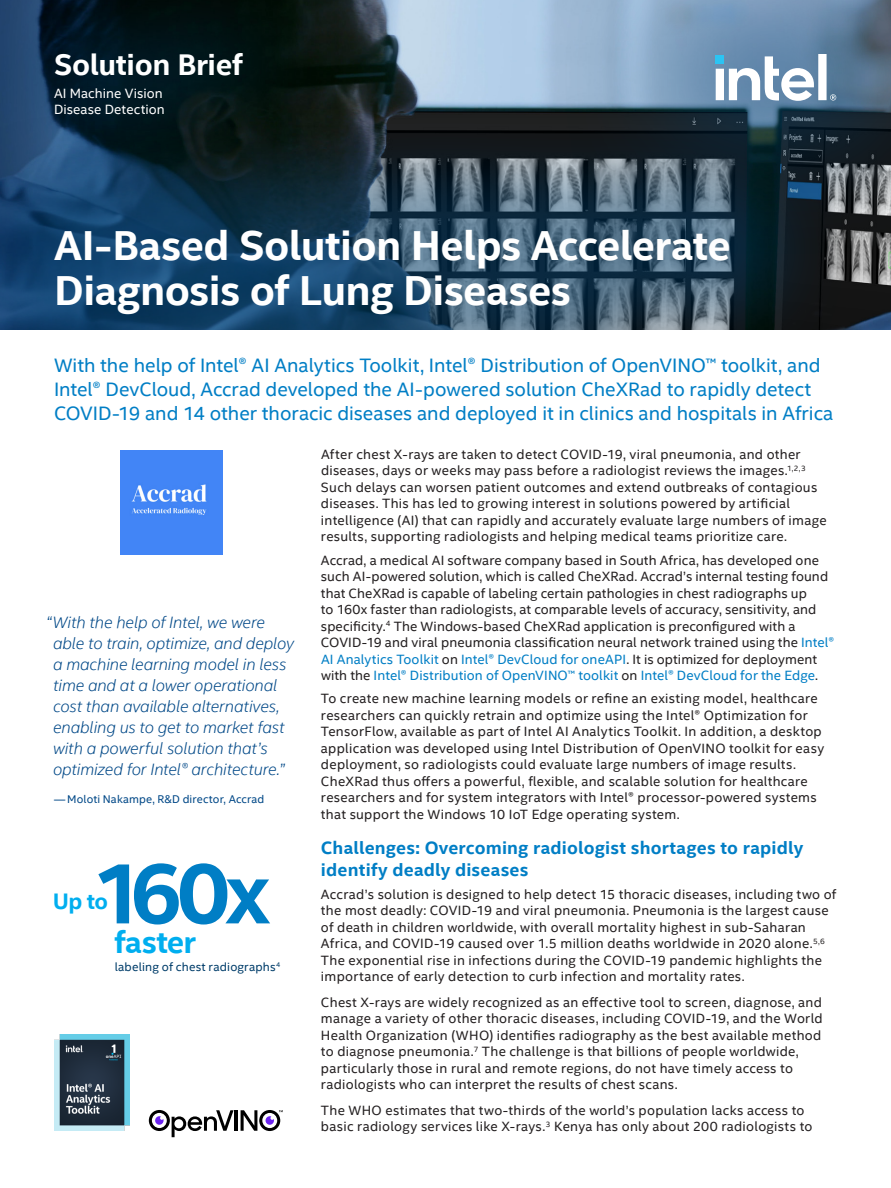
<style>
.page{position:relative;width:891px;height:1188px;background:#fff}
.page>*{position:absolute;margin:0;border:0;box-sizing:border-box;transform-origin:0 0}
.MainCopy___Caption{font:700 87px "Intel Clear";color:#007ec5}
.Main_Title{font:700 42px/45px "Intel Clear";letter-spacing:-.015em;color:#fff}
.QUOTE{font:700 31.5px "Intel Clear";letter-spacing:-.015em;color:#00aeef}
.PgTtlLft_-Page_Title{font:700 30px "Intel Clear";letter-spacing:-.01em;color:#fff}
.QUOTE-2{font:700 22.5px "Intel Clear";color:#00aeef}
.SUBHEAD_1{font:19.5px/24px "Intel Clear";color:#007ec5}
.SUBHEAD_1-2{font:700 18px/21.6px "Intel Clear";letter-spacing:.01em;color:#007ec5}
.QUOTE-3{font:italic 300 16.5px/21px "Intel Clear";letter-spacing:-.01em;color:#014887}
.MainCopy___Caption-2{font:13.5px/16.5px "Intel Clear";letter-spacing:.02em;color:#231f20}
.PgTtlLft_-Page_Title-2{font:13.5px "Intel Clear";letter-spacing:.005em;color:#fff}
.QUOTE-4{font:12px "Intel Clear";letter-spacing:.015em;color:#003d6a}
.QUOTE_CREDIT{font:11.25px "Intel Clear";letter-spacing:.015em;color:#014887}
.s1{color:#007ec5}
</style>
<div class="page">
<img style="left:341px;top:0;width:550px;height:330px">
<hr style="left:235px;top:1110px;width:3px;height:21px;background:#000">
<svg style="left:149px;top:1110px;width:85px;height:27px"></svg>
<svg style="left:241px;top:1110px;width:42px;height:21px"></svg>
<div style="left:0;top:0;width:341px;height:217px;background:#003d6a;opacity:.43"></div>
<div style="left:0;top:109px;width:848px;height:324px;background:#003d6a;opacity:.52"></div>
<div style="left:0;top:330px;width:891px;height:116px;background:#fff"></div>
<img style="left:120px;top:450px;width:103px;height:105px">
<img style="left:54px;top:1035px;width:76px;height:96px">
<div style="left:557px;top:0;width:334px;height:261px;background:#003d6a;opacity:.6"></div>
<div style="left:715px;top:55px;width:9px;height:8px;background:#2bc4f3"></div>
<svg style="left:716px;top:54px;width:120px;height:47px"></svg>
<p class="PgTtlLft_-Page_Title" style="left:54px;top:43px;width:190px">Solution Brief</p>
<p class="PgTtlLft_-Page_Title-2" style="left:54px;top:84px;width:110px">AI Machine Vision</p>
<p class="PgTtlLft_-Page_Title-2" style="left:54px;top:100px;width:112px">Disease Detection</p>
<p class="Main_Title" style="left:54px;top:221px;width:678px">AI-Based Solution Helps Accelerate<br>Diagnosis of Lung Diseases</p>
<p class="SUBHEAD_1" style="left:54px;top:352px;width:781px">With the help of Intel® AI Analytics Toolkit, Intel® Distribution of OpenVINO™ toolkit, and<br>Intel® DevCloud, Accrad developed the AI-powered solution CheXRad to rapidly detect<br>COVID-19 and 14 other thoracic diseases and deployed it in clinics and hospitals in Africa</p>
<p class="QUOTE-3" style="left:53px;top:611px;width:243px;text-indent:-7px">“With the help of Intel, we were able to train, optimize, and deploy a machine learning model in less time and at a lower operational cost than available alternatives, enabling us to get to market fast with a powerful solution that’s optimized for Intel® architecture.”</p>
<p class="QUOTE_CREDIT" style="left:54px;top:791px;width:212px">— Moloti Nakampe, R&amp;D director, Accrad</p>
<p class="MainCopy___Caption" style="left:93px;top:833px;width:179px">160x</p>
<p class="QUOTE-4" style="left:115px;top:958px;width:167px">labeling of chest radiographs<sup>4</sup></p>
<p class="QUOTE-2" style="left:53px;top:885px;width:57px">Up to</p>
<p class="QUOTE" style="left:114px;top:920px;width:83px">faster</p>
<p class="MainCopy___Caption-2" style="left:321px;top:446px;width:507px">After chest X-rays are taken to detect COVID-19, viral pneumonia, and other diseases, days or weeks may pass before a radiologist reviews the images.<sup>1,2,3<br></sup>Such delays can worsen patient outcomes and extend outbreaks of contagious diseases. This has led to growing interest in solutions powered by artificial intelligence (AI) that can rapidly and accurately evaluate large numbers of image results, supporting radiologists and helping medical teams prioritize care.</p>
<p class="MainCopy___Caption-2" style="left:321px;top:551px;width:515px">Accrad, a medical AI software company based in South Africa, has developed one such AI-powered solution, which is called CheXRad. Accrad’s internal testing found that CheXRad is capable of labeling certain pathologies in chest radiographs up<br>to 160x faster than radiologists, at comparable levels of accuracy, sensitivity, and specificity.<sup>4</sup> The Windows-based CheXRad application is preconfigured with a COVID-19 and viral pneumonia classification neural network trained using the <span class="s1">Intel® AI Analytics Toolkit</span> on <span class="s1">Intel® DevCloud for oneAPI</span>. It is optimized for deployment with the <span class="s1">Intel® Distribution of OpenVINO™ toolkit</span> on <span class="s1">Intel® DevCloud for the Edge</span>.</p>
<p class="MainCopy___Caption-2" style="left:321px;top:690px;width:505px">To create new machine learning models or refine an existing model, healthcare researchers can quickly retrain and optimize using the Intel® Optimization for TensorFlow, available as part of Intel AI Analytics Toolkit. In addition, a desktop application was developed using Intel Distribution of OpenVINO toolkit for easy deployment, so radiologists could evaluate large numbers of image results.<br>CheXRad thus offers a powerful, flexible, and scalable solution for healthcare researchers and for system integrators with Intel® processor-powered systems that support the Windows 10 IoT Edge operating system.</p>
<p class="SUBHEAD_1-2" style="left:321px;top:836px;width:484px">Challenges: Overcoming radiologist shortages to rapidly identify deadly diseases</p>
<p class="MainCopy___Caption-2" style="left:321px;top:885px;width:517px">Accrad’s solution is designed to help detect 15 thoracic diseases, including two of the most deadly: COVID-19 and viral pneumonia. Pneumonia is the largest cause of death in children worldwide, with overall mortality highest in sub-Saharan Africa, and COVID-19 caused over 1.5 million deaths worldwide in 2020 alone.<sup>5,6<br></sup>The exponential rise in infections during the COVID-19 pandemic highlights the importance of early detection to curb infection and mortality rates.</p>
<p class="MainCopy___Caption-2" style="left:321px;top:993px;width:503px">Chest X-rays are widely recognized as an effective tool to screen, diagnose, and manage a variety of other thoracic diseases, including COVID-19, and the World Health Organization (WHO) identifies radiography as the best available method to diagnose pneumonia.<sup>7</sup> The challenge is that billions of people worldwide, particularly those in rural and remote regions, do not have timely access to radiologists who can interpret the results of chest scans.</p>
<p class="MainCopy___Caption-2" style="left:321px;top:1101px;width:493px">The WHO estimates that two-thirds of the world’s population lacks access to basic radiology services like X-rays.<sup>3</sup> Kenya has only about 200 radiologists to</p>
</div>
